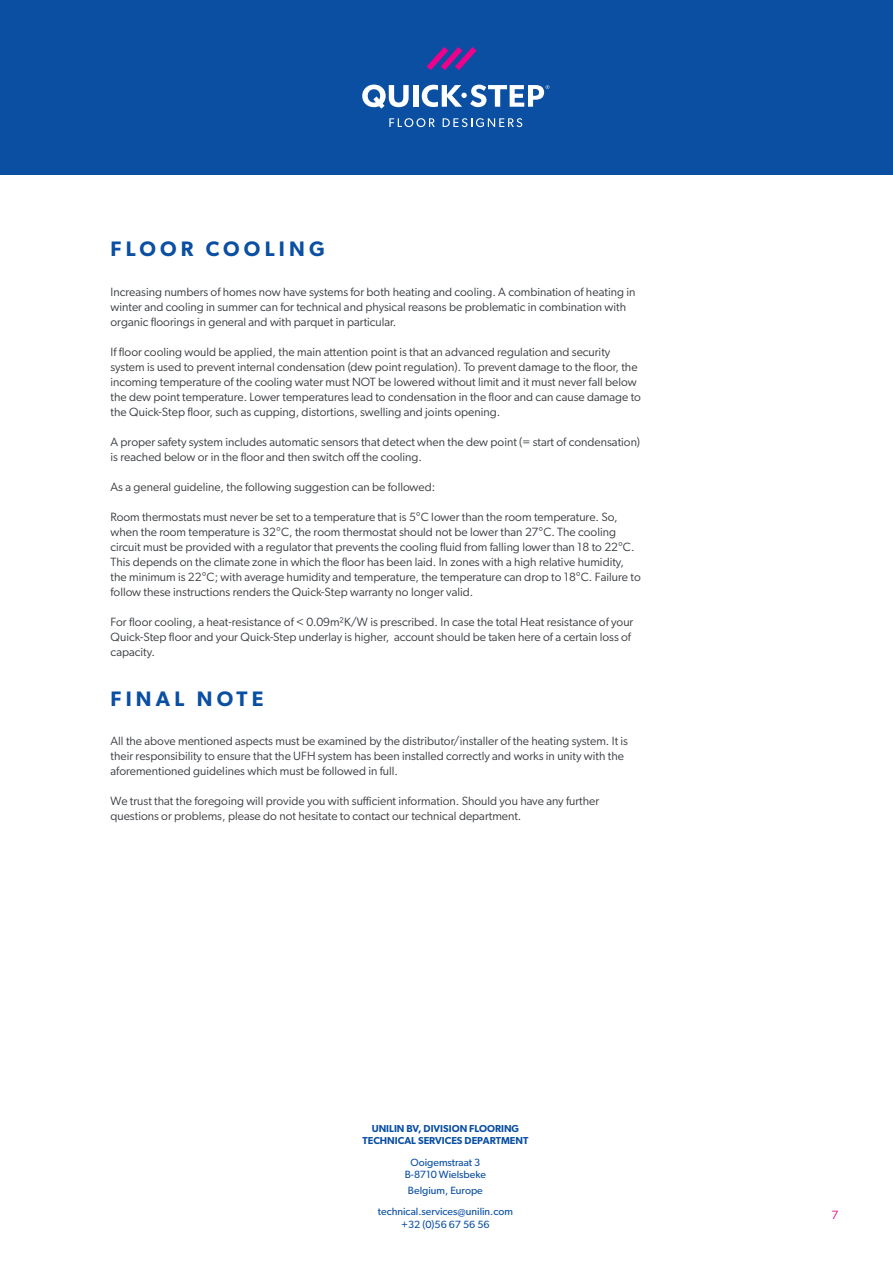
<style>
.page{position:relative;width:893px;height:1263px;background:#fff}
.page>*{position:absolute;margin:0;border:0;box-sizing:border-box;transform-origin:0 0}
.Kop{font:600 21px "Gibson";letter-spacing:.2em;color:#0a4fa2}
.Basistekst{font:12px/15px "Gibson";color:#393c40}
.t1{font:12px "Gibson";color:#ed028c}
.Bodytekst{font:10.5px "Gibson";color:#0a4fa2}
.Bodytekst-2{font:600 10.2px "Gibson";color:#0a4fa2}
</style>
<div class="page">
<div style="left:0;top:0;width:893px;height:174px;background:#0a4fa2"></div>
<svg style="left:389px;top:118px;width:46px;height:9px"></svg>
<svg style="left:443px;top:118px;width:79px;height:9px"></svg>
<svg style="left:427px;top:47px;width:50px;height:23px"></svg>
<svg style="left:362px;top:85px;width:47px;height:24px"></svg>
<div style="left:413px;top:85px;width:5px;height:22px;background:#fff"></div>
<svg style="left:422px;top:85px;width:127px;height:22px"></svg>
<p class="Kop" style="left:111px;top:237px;width:216px">FLOOR COOLING</p>
<p class="Basistekst" style="left:111px;top:284px;width:526px">Increasing numbers of homes now have systems for both heating and cooling. A combination of heating in winter and cooling in summer can for technical and physical reasons be problematic in combination with organic floorings in general and with parquet in particular.</p>
<p class="Basistekst" style="left:111px;top:344px;width:532px">If floor cooling would be applied, the main attention point is that an advanced regulation and security system is used to prevent internal condensation (dew point regulation). To prevent damage to the floor, the incoming temperature of the cooling water must NOT be lowered without limit and it must never fall below the dew point temperature. Lower temperatures lead to condensation in the floor and can cause damage to the Quick-Step floor, such as cupping, distortions, swelling and joints opening.</p>
<p class="Basistekst" style="left:111px;top:434px;width:531px">A proper safety system includes automatic sensors that detect when the dew point (= start of condensation) is reached below or in the floor and then switch off the cooling.</p>
<p class="Basistekst" style="left:111px;top:479px;width:326px">As a general guideline, the following suggestion can be followed:</p>
<p class="Basistekst" style="left:111px;top:509px;width:532px">Room thermostats must never be set to a temperature that is 5°C lower than the room temperature. So, when the room temperature is 32°C, the room thermostat should not be lower than 27°C. The cooling circuit must be provided with a regulator that prevents the cooling fluid from falling lower than 18 to 22°C.<br>This depends on the climate zone in which the floor has been laid. In zones with a high relative humidity, the minimum is 22°C; with average humidity and temperature, the temperature can drop to 18°C. Failure to follow these instructions renders the Quick-Step warranty no longer valid.</p>
<p class="Basistekst" style="left:111px;top:614px;width:524px">For floor cooling, a heat-resistance of &lt; 0.09m²K/W is prescribed. In case the total Heat resistance of your<br>Quick-Step floor and your Quick-Step underlay is higher, account should be taken here of a certain loss of capacity.</p>
<p class="Kop" style="left:111px;top:686px;width:154px">FINAL NOTE</p>
<p class="Basistekst" style="left:111px;top:733px;width:519px">All the above mentioned aspects must be examined by the distributor/installer of the heating system. It is their responsibility to ensure that the UFH system has been installed correctly and works in unity with the aforementioned guidelines which must be followed in full.</p>
<p class="Basistekst" style="left:111px;top:793px;width:490px">We trust that the foregoing will provide you with sufficient information. Should you have any further questions or problems, please do not hesitate to contact our technical department.</p>
<p class="Bodytekst-2" style="left:372px;top:1122px;width:149px">UNILIN BV, DIVISION FLOORING</p>
<p class="Bodytekst-2" style="left:362px;top:1135px;width:168px">TECHNICAL SERVICES DEPARTMENT</p>
<p class="Bodytekst" style="left:410px;top:1155px;width:71px">Ooigemstraat 3</p>
<p class="Bodytekst" style="left:405px;top:1168px;width:83px">B-8710 Wielsbeke</p>
<p class="Bodytekst" style="left:408px;top:1184px;width:76px">Belgium, Europe</p>
<p class="Bodytekst" style="left:378px;top:1205px;width:137px">technical.services@unilin.com</p>
<p class="Bodytekst" style="left:401px;top:1218px;width:90px">+32 (0)56 67 56 56</p>
<p class="t1" style="left:831px;top:1207px;width:8px">7</p>
</div>
